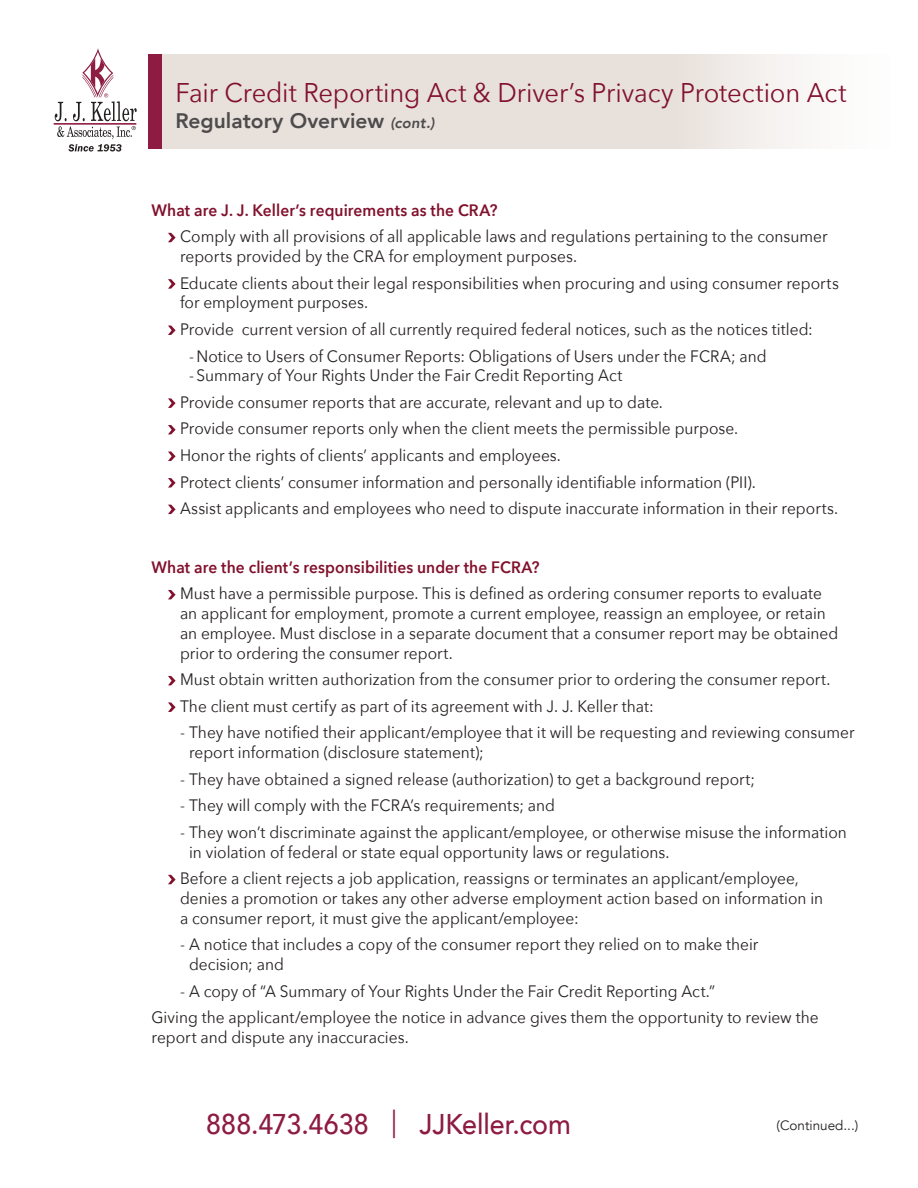
<style>
.page{position:relative;width:918px;height:1188px;background:#fff}
.page>*{position:absolute;margin:0;border:0;box-sizing:border-box;transform-origin:0 0}
.t1{font:500 28.5px "Avenir";color:#8e1b41;scale:.94 1}
.t2{font:27px "Avenir Next";letter-spacing:-.005em;color:#81112c;scale:.95 1}
.t3{font:800 21px "Avenir";letter-spacing:.005em;color:#4e4b4c}
.t4{font:16.5px/19.8px "Avenir Next";color:#241f1f;scale:.94 1}
.t5{font:600 16.5px "Avenir Next";letter-spacing:.005em;color:#81112c;scale:.94 1}
.t6{font:13.5px "Avenir";color:#241f1f}
.s1{font-style:italic;font-size:15px}
.s2{font-family:"Avenir Next";font-weight:400}
</style>
<div class="page">
<svg style="left:168px;top:233px;width:8px;height:9px"></svg>
<svg style="left:168px;top:279px;width:8px;height:10px"></svg>
<svg style="left:168px;top:326px;width:8px;height:9px"></svg>
<svg style="left:168px;top:398px;width:8px;height:10px"></svg>
<svg style="left:168px;top:425px;width:8px;height:9px"></svg>
<svg style="left:168px;top:452px;width:8px;height:9px"></svg>
<svg style="left:168px;top:478px;width:8px;height:10px"></svg>
<svg style="left:168px;top:505px;width:8px;height:9px"></svg>
<svg style="left:168px;top:590px;width:8px;height:9px"></svg>
<svg style="left:168px;top:676px;width:8px;height:9px"></svg>
<svg style="left:168px;top:702px;width:8px;height:10px"></svg>
<svg style="left:168px;top:875px;width:8px;height:9px"></svg>
<div style="left:149px;top:54px;width:13px;height:94px;background:#8e1b41"></div>
<div style="left:162px;top:54px;width:728px;height:94px;background:linear-gradient(to right,#e1d9d3,#f5f2f0)"></div>
<hr style="left:54px;top:123px;width:82px;height:2px;background:#8d1d41">
<svg style="left:55px;top:48px;width:82px;height:104px"></svg>
<h2 class="t2" style="left:175px;top:70px;width:708px">Fair Credit Reporting Act &amp; Driver’s Privacy Protection Act</h2>
<p class="t3" style="left:175px;top:104px;width:261px">Regulatory Overview <span class="s1">(cont.)</span></p>
<p class="t5" style="left:152px;top:196px;width:370px">What are J. J. Keller’s requirements as the CRA?</p>
<p class="t4" style="left:180px;top:226px;width:690px">Comply with all provisions of all applicable laws and regulations pertaining to the consumer reports provided by the CRA for employment purposes.</p>
<p class="t4" style="left:180px;top:272px;width:703px">Educate clients about their legal responsibilities when procuring and using consumer reports for employment purposes.</p>
<p class="t4" style="left:180px;top:319px;width:675px">Provide current version of all currently required federal notices, such as the notices titled:</p>
<p class="t4" style="left:189px;top:345px;width:616px">- Notice to Users of Consumer Reports: Obligations of Users under the FCRA; and</p>
<p class="t4" style="left:180px;top:362px;width:702px;line-height:26.5px;text-indent:9px">- Summary of Your Rights Under the Fair Credit Reporting Act<br>Provide consumer reports that are accurate, relevant and up to date.<br>Provide consumer reports only when the client meets the permissible purpose.<br>Honor the rights of clients’ applicants and employees.<br>Protect clients’ consumer information and personally identifiable information (PII).<br>Assist applicants and employees who need to dispute inaccurate information in their reports.</p>
<p class="t5" style="left:152px;top:553px;width:414px">What are the client’s responsibilities under the FCRA?</p>
<p class="t4" style="left:180px;top:583px;width:702px">Must have a permissible purpose. This is defined as ordering consumer reports to evaluate an applicant for employment, promote a current employee, reassign an employee, or retain an employee. Must disclose in a separate document that a consumer report may be obtained prior to ordering the consumer report.</p>
<p class="t4" style="left:180px;top:666px;width:694px;line-height:26.5px">Must obtain written authorization from the consumer prior to ordering the consumer report.<br>The client must certify as part of its agreement with J. J. Keller that:</p>
<p class="t4" style="left:189px;top:722px;width:710px;text-indent:-9px">- They have notified their applicant/employee that it will be requesting and reviewing consumer report information (disclosure statement);</p>
<p class="t4" style="left:180px;top:768px;width:613px">- They have obtained a signed release (authorization) to get a background report;</p>
<p class="t4" style="left:180px;top:795px;width:401px">- They will comply with the FCRA’s requirements; and</p>
<p class="t4" style="left:189px;top:822px;width:701px;text-indent:-9px">- They won’t discriminate against the applicant/employee, or otherwise misuse the information in violation of federal or state equal opportunity laws or regulations.</p>
<p class="t4" style="left:180px;top:868px;width:686px">Before a client rejects a job application, reassigns or terminates an applicant/employee, denies a promotion or takes any other adverse employment action based on information in a consumer report, it must give the applicant/employee:</p>
<p class="t4" style="left:189px;top:934px;width:607px;text-indent:-9px">- A notice that includes a copy of the consumer report they relied on to make their decision; and</p>
<p class="t4" style="left:152px;top:977px;width:711px;line-height:26.5px;text-indent:29px">- A copy of “A Summary of Your Rights Under the Fair Credit Reporting Act.”<br>Giving the applicant/employee the notice in advance gives them the opportunity to review the</p>
<p class="t4" style="left:152px;top:1027px;width:275px">report and dispute any inaccuracies.</p>
<h1 class="t1" style="left:206px;top:1099px;width:389px">888.473.4638 <span class="s2">|</span> JJKeller.com</h1>
<p class="t6" style="left:777px;top:1118px;width:83px">(Continued...)</p>
</div>
